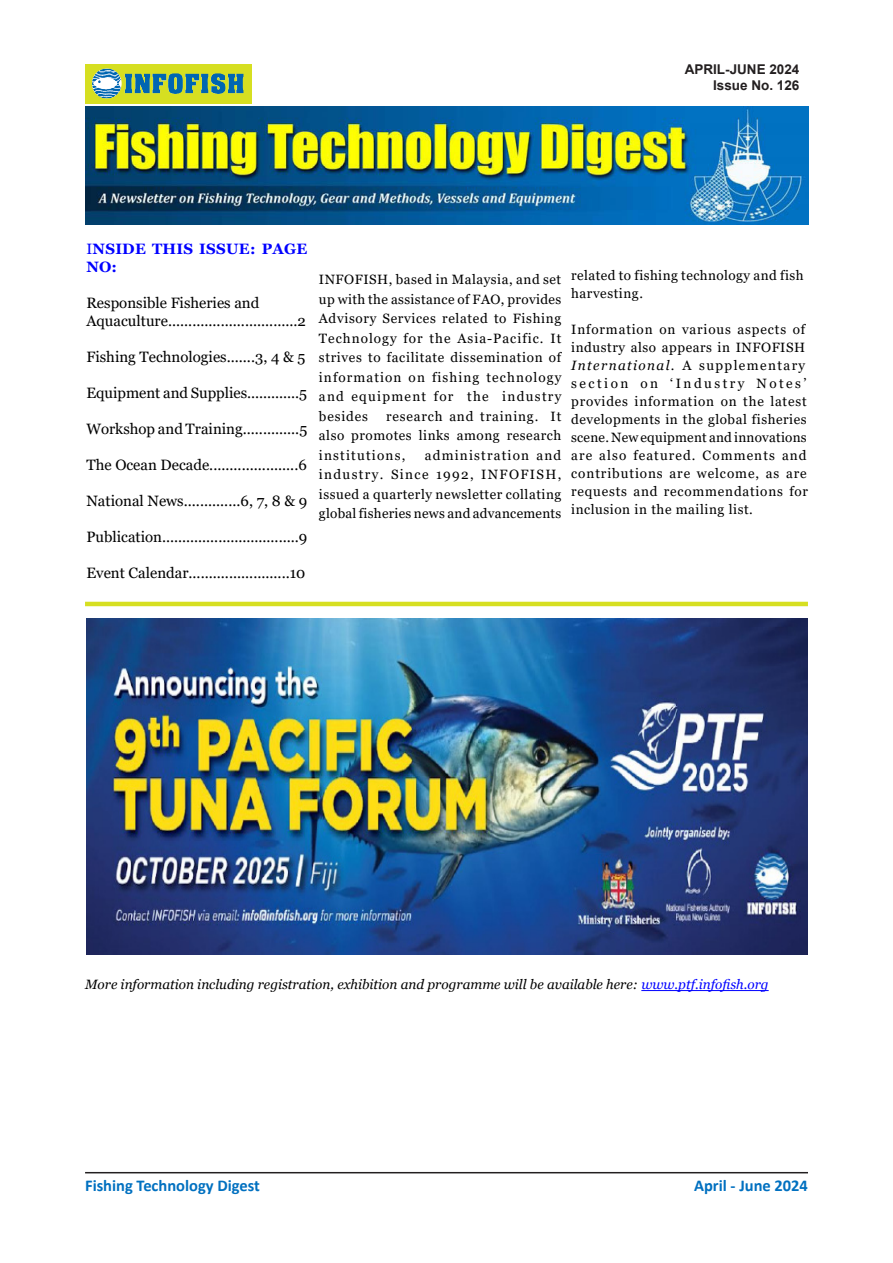
<style>
.page{position:relative;width:893px;height:1263px;background:#fff}
.page>*{position:absolute;margin:0;border:0;box-sizing:border-box;transform-origin:0 0}
.t1{font:700 16.5px "Calibri";color:#0070c0}
.FTD_BODY_TEXT{font:15px/18px "Georgia";color:#000}
.FTD_BODY_TEXT-2{font:700 15px/18px "Georgia";letter-spacing:.015em;color:#00f}
.FTD_BODY_TEXT-3{font:13.5px/19.5px "Georgia";letter-spacing:.06em;color:#000;text-align:justify}
.FTD_BODY_TEXT-4{font:italic 13.5px "Georgia";color:#000}
.FTD_BODY_TEXT-5{font:13.5px/18px "Georgia";letter-spacing:.035em;color:#000}
.t2{font:700 13.5px "Arial";color:#231f20}
.s1{font-weight:400}
.s2{font-style:italic}
.s3{color:#00f}
</style>
<div class="page">
<hr style="left:85px;top:1172px;width:723px;height:1px;background:#231f20">
<div style="left:85px;top:64px;width:166px;height:40px;background:#d6df21"></div>
<svg style="left:92px;top:69px;width:30px;height:29px"></svg>
<img style="left:92px;top:69px;width:134px;height:25px">
<hr style="left:85px;top:602px;width:723px;height:4px;background:#d6df21">
<img style="left:85px;top:106px;width:723px;height:118px">
<hr style="left:641px;top:990px;width:128px;height:1px;background:#00f">
<img style="left:86px;top:619px;width:722px;height:336px">
<p class="t2" style="left:685px;top:59px;width:116px">APRIL-JUNE 2024</p>
<p class="t2" style="left:713px;top:76px;width:88px">Issue No. 126</p>
<p class="FTD_BODY_TEXT-2" style="left:86px;top:240px;width:222px"><span class="s1">I</span>NSIDE THIS ISSUE: PAGE<br>NO:</p>
<p class="FTD_BODY_TEXT" style="left:86px;top:295px;width:221px">Responsible Fisheries and<br>Aquaculture................................2</p>
<p class="FTD_BODY_TEXT" style="left:86px;top:349px;width:220px">Fishing Technologies.......3, 4 &amp; 5</p>
<p class="FTD_BODY_TEXT" style="left:86px;top:385px;width:222px">Equipment and Supplies.............5</p>
<p class="FTD_BODY_TEXT" style="left:86px;top:421px;width:222px">Workshop and Training..............5</p>
<p class="FTD_BODY_TEXT" style="left:86px;top:457px;width:222px">The Ocean Decade......................6</p>
<p class="FTD_BODY_TEXT" style="left:86px;top:493px;width:222px">National News..............6, 7, 8 &amp; 9</p>
<p class="FTD_BODY_TEXT" style="left:86px;top:529px;width:222px">Publication..................................9</p>
<p class="FTD_BODY_TEXT" style="left:86px;top:565px;width:220px">Event Calendar.........................10</p>
<p class="FTD_BODY_TEXT-3" style="left:319px;top:270px;width:244px">INFOFISH, based in Malaysia, and set up with the assistance of FAO, provides Advisory Services related to Fishing Technology for the Asia-Pacific. It strives to facilitate dissemination of information on fishing technology and equipment for the industry besides</p>
<p class="FTD_BODY_TEXT-3" style="left:319px;top:407px;width:244px;text-indent:67px">research and training. It also promotes links among research institutions,</p>
<p class="FTD_BODY_TEXT-3" style="left:319px;top:446px;width:244px;text-indent:106px">administration and industry. Since 1992, INFOFISH, issued a quarterly newsletter collating global fisheries news and advancements</p>
<p class="FTD_BODY_TEXT-5" style="left:571px;top:266px;width:234px">related to fishing technology and fish harvesting.</p>
<p class="FTD_BODY_TEXT-3" style="left:571px;top:320px;width:238px;line-height:18px;text-align:left">Information on various aspects of industry also appears in INFOFISH <span class="s2">International</span>. A supplementary section on ‘Industry Notes’ provides information on the latest developments in the global fisheries scene. New equipment and innovations are also featured. Comments and contributions are welcome, as are requests and recommendations for inclusion in the mailing list.</p>
<p class="FTD_BODY_TEXT-4" style="left:85px;top:976px;width:685px">More information including registration, exhibition and programme will be available here: <span class="s3">www.ptf.infofish.org</span></p>
<p class="t1" style="left:85px;top:1174px;width:176px">Fishing Technology Digest</p>
<p class="t1" style="left:694px;top:1174px;width:116px">April - June 2024</p>
</div>
